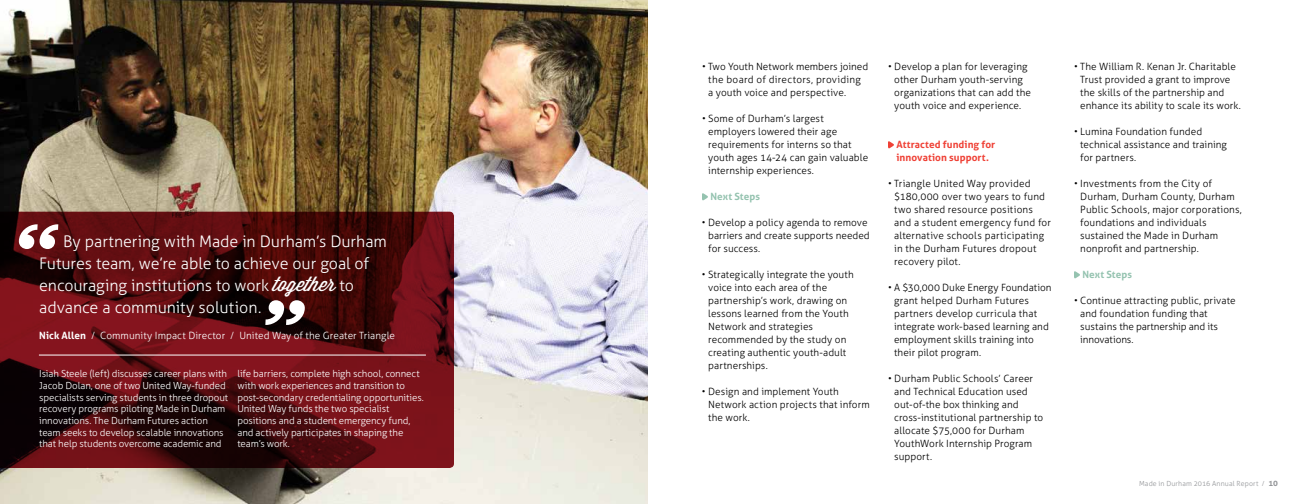
<style>
.page{position:relative;width:1296px;height:504px;background:#fff}
.page>*{position:absolute;margin:0;border:0;box-sizing:border-box;transform-origin:0 0}
.t1{font:138px "Wisdom Script";color:#fff}
.t2{font:300 16px/22px "Aller";letter-spacing:-.005em;color:#fff}
.t3{font:300 10px/13px "Aller";letter-spacing:.01em;color:#000}
.t4{font:300 10px "Aller";letter-spacing:.005em;color:#fff}
.t5{font:700 10px/13px "Aller";letter-spacing:.01em;color:#ef4136}
.t6{font:700 10px "Aller";letter-spacing:.005em;color:#95c3b0}
.t7{font:300 9.8px/11.7px "Aller";letter-spacing:-.01em;color:#fff}
.t8{font:300 7px "Aller";letter-spacing:.02em;color:#939598}
.s1{font-family:"Wisdom Script";font-weight:400;font-size:20px}
.s2{font-weight:700}
.s3{font-weight:700;font-size:8px}
</style>
<div class="page">
<img style="left:0;top:0;width:648px;height:504px">
<svg style="left:0;top:212px;width:454px;height:256px;background:#530c10"></svg>
<hr style="left:39px;top:355px;width:387px;height:1px;background:#fff">
<svg style="left:702px;top:193px;width:6px;height:8px"></svg>
<svg style="left:888px;top:141px;width:6px;height:8px"></svg>
<svg style="left:1074px;top:271px;width:6px;height:8px"></svg>
<h1 class="t1" style="left:16px;top:169px;width:33px">“</h1>
<h2 class="t2" style="left:39px;top:231px;width:349px;text-indent:24px">By partnering with Made in Durham’s Durham Futures team, we’re able to achieve our goal of encouraging institutions to work <span class="s1">together</span> to advance a community solution.</h2>
<p class="t4" style="left:39px;top:330px;width:357px"><span class="s2">Nick Allen</span> / Community Impact Director / United Way of the Greater Triangle</p>
<p class="t7" style="left:39px;top:368px;width:190px">Isiah Steele (left) discusses career plans with Jacob Dolan, one of two United Way-funded specialists serving students in three dropout recovery programs piloting Made in Durham innovations. The Durham Futures action team seeks to develop scalable innovations that help students overcome academic and</p>
<p class="t7" style="left:237px;top:368px;width:188px">life barriers, complete high school, connect with work experiences and transition to post-secondary credentialing opportunities.<br>United Way funds the two specialist positions and a student emergency fund, and actively participates in shaping the team’s work.</p>
<h1 class="t1" style="left:252px;top:245px;width:50px">”</h1>
<p class="t3" style="left:708px;top:60px;width:161px;text-indent:-6px">• Two Youth Network members joined the board of directors, providing a youth voice and perspective.</p>
<p class="t3" style="left:708px;top:112px;width:162px;text-indent:-6px">• Some of Durham’s largest employers lowered their age requirements for interns so that youth ages 14-24 can gain valuable internship experiences.</p>
<p class="t6" style="left:710px;top:191px;width:51px">Next Steps</p>
<p class="t3" style="left:708px;top:216px;width:163px;text-indent:-6px">• Develop a policy agenda to remove barriers and create supports needed for success.</p>
<p class="t3" style="left:708px;top:268px;width:147px;text-indent:-6px">• Strategically integrate the youth voice into each area of the partnership’s work, drawing on lessons learned from the Youth<br>Network and strategies recommended by the study on creating authentic youth-adult partnerships.</p>
<p class="t3" style="left:708px;top:385px;width:163px;text-indent:-6px">• Design and implement Youth<br>Network action projects that inform the work.</p>
<p class="t3" style="left:894px;top:60px;width:138px;text-indent:-6px">• Develop a plan for leveraging other Durham youth-serving organizations that can add the youth voice and experience.</p>
<p class="t5" style="left:896px;top:138px;width:100px">Attracted funding for innovation support.</p>
<p class="t3" style="left:894px;top:177px;width:158px;text-indent:-6px">• Triangle United Way provided $180,000 over two years to fund two shared resource positions and a student emergency fund for alternative schools participating in the Durham Futures dropout recovery pilot.</p>
<p class="t3" style="left:894px;top:281px;width:159px;text-indent:-6px">• A $30,000 Duke Energy Foundation grant helped Durham Futures partners develop curricula that integrate work-based learning and employment skills training into their pilot program.</p>
<p class="t3" style="left:894px;top:372px;width:150px;text-indent:-6px">• Durham Public Schools’ Career and Technical Education used out-of-the box thinking and cross-institutional partnership to allocate $75,000 for Durham<br>YouthWork Internship Program support.</p>
<p class="t3" style="left:1080px;top:60px;width:162px;text-indent:-6px">• The William R. Kenan Jr. Charitable Trust provided a grant to improve the skills of the partnership and enhance its ability to scale its work.</p>
<p class="t3" style="left:1080px;top:125px;width:148px;text-indent:-6px">• Lumina Foundation funded technical assistance and training for partners.</p>
<p class="t3" style="left:1080px;top:177px;width:163px;text-indent:-6px">• Investments from the City of<br>Durham, Durham County, Durham<br>Public Schools, major corporations, foundations and individuals sustained the Made in Durham nonprofit and partnership.</p>
<p class="t6" style="left:1082px;top:269px;width:51px">Next Steps</p>
<p class="t3" style="left:1080px;top:294px;width:157px;text-indent:-6px">• Continue attracting public, private and foundation funding that sustains the partnership and its innovations.</p>
<p class="t8" style="left:1139px;top:479px;width:140px">Made in Durham 2016 Annual Report / <span class="s3">10</span></p>
</div>
